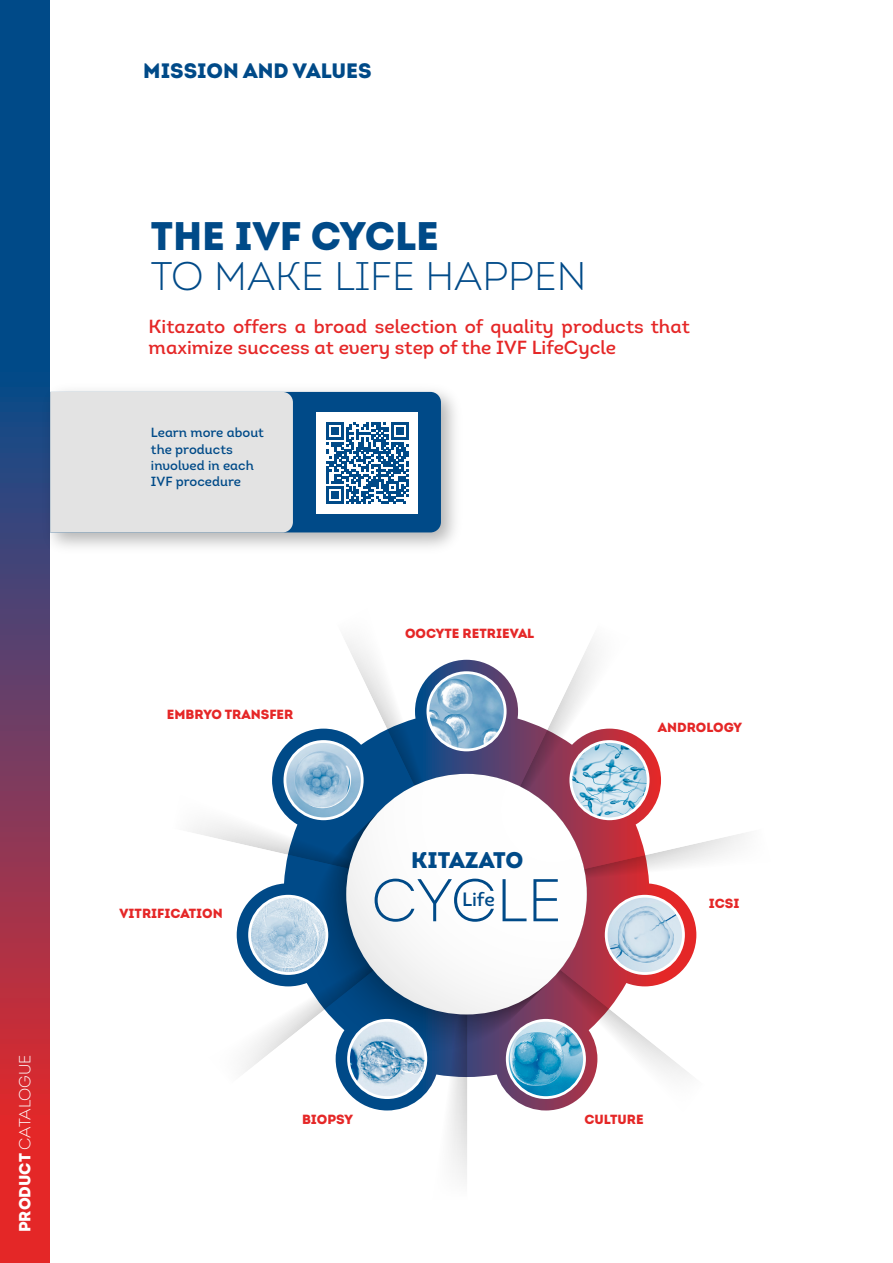
<style>
.page{position:relative;width:893px;height:1263px;background:#fff}
.page>*{position:absolute;margin:0;border:0;box-sizing:border-box;transform-origin:0 0}
.t1{font:60.15px "Intro Light Alt";letter-spacing:-.01em;color:#004a88}
.t2{font:39.9px "Intro Light Alt";color:#004a88}
.t3{font:39.9px "Intro Black Alt";color:#004a88}
.t4{font:22.65px "Intro Black Alt";color:#004a88}
.t5{font:20.85px "Intro Black Alt";color:#004a88}
.t6{font:19.2px "Intro Regular Alt";color:#004a88}
.t7{font:18.9px/20.9px "Intro Regular Alt";color:#e52727}
.t8{font:16.05px "Intro Light Alt";letter-spacing:-.005em;color:#fff}
.t9{font:13.2px "Intro Black Alt";color:#e52727}
.t10{font:13.2px/16px "Intro Regular Alt";color:#004a88}
.s1{font-family:"Intro Black Alt"}
</style>
<div class="page">
<img style="left:50px;top:390px;width:405px;height:157px">
<div style="left:293px;top:392px;width:148px;height:140px;background:#004a88"></div>
<div style="left:50px;top:392px;width:243px;height:140px;background:#e3e3e3"></div>
<svg style="left:0;top:0;width:50px;height:1263px;background:#5e3d64"></svg>
<svg style="left:237px;top:660px;width:459px;height:433px"></svg>
<svg style="left:192px;top:640px;width:253px;height:244px"></svg>
<svg style="left:236px;top:927px;width:231px;height:253px"></svg>
<svg style="left:507px;top:927px;width:190px;height:184px"></svg>
<svg style="left:489px;top:641px;width:256px;height:243px"></svg>
<svg style="left:309px;top:774px;width:278px;height:277px;background:#3d4c78"></svg>
<div style="left:346px;top:774px;width:241px;height:240px;background:linear-gradient(to right,#f2f3f3,#fff);border-radius:120px"></div>
<img style="left:349px;top:1020px;width:77px;height:77px;border-radius:39px">
<div style="left:347px;top:1019px;width:80px;height:80px;border:3px solid #fff;border-radius:50%"></div>
<img style="left:507px;top:1020px;width:77px;height:77px;border-radius:39px">
<div style="left:506px;top:1019px;width:80px;height:80px;border:3px solid #fff;border-radius:50%"></div>
<img style="left:606px;top:896px;width:77px;height:77px;border-radius:39px">
<div style="left:605px;top:895px;width:80px;height:80px;border:3px solid #fff;border-radius:50%"></div>
<img style="left:571px;top:741px;width:77px;height:78px;border-radius:39px">
<div style="left:569px;top:740px;width:80px;height:80px;border:3px solid #fff;border-radius:50%"></div>
<img style="left:428px;top:673px;width:77px;height:77px;border-radius:39px">
<div style="left:426px;top:671px;width:81px;height:80px;border:3px solid #fff;border-radius:50%"></div>
<img style="left:285px;top:741px;width:77px;height:78px;border-radius:39px">
<div style="left:284px;top:740px;width:80px;height:80px;border:3px solid #fff;border-radius:50%"></div>
<img style="left:250px;top:896px;width:77px;height:77px;border-radius:39px">
<div style="left:248px;top:895px;width:80px;height:80px;border:3px solid #fff;border-radius:50%"></div>
<div style="left:317px;top:412px;width:101px;height:102px;background:#fff"></div>
<svg style="left:326px;top:422px;width:82px;height:82px"></svg>
<p class="t8" style="left:15px;top:1232px;width:179px;rotate:-90deg"><span class="s1">PRODUCT</span> CATALOGUE</p>
<p class="t5" style="left:143px;top:57px;width:230px">MISSION AND VALUES</p>
<h2 class="t3" style="left:151px;top:210px;width:290px">THE IVF CYCLE</h2>
<h2 class="t2" style="left:151px;top:251px;width:437px">TO MAKE LIFE HAPPEN</h2>
<p class="t7" style="left:149px;top:316px;width:543px">Kitazato offers a broad selection of quality products that maximize success at every step of the IVF LifeCycle</p>
<p class="t10" style="left:151px;top:425px;width:114px">Learn more about the products involved in each<br>IVF procedure</p>
<p class="t9" style="left:167px;top:706px;width:128px">EMBRYO TRANSFER</p>
<p class="t9" style="left:120px;top:904px;width:105px">VITRIFICATION</p>
<p class="t9" style="left:405px;top:624px;width:131px">OOCYTE RETRIEVAL</p>
<p class="t4" style="left:411px;top:845px;width:114px">KITAZATO</p>
<h1 class="t1" style="left:371px;top:863px;width:192px">CYCLE</h1>
<p class="t6" style="left:462px;top:887px;width:34px">Life</p>
<p class="t9" style="left:658px;top:719px;width:86px">ANDROLOGY</p>
<p class="t9" style="left:709px;top:895px;width:32px">ICSI</p>
<p class="t9" style="left:302px;top:1111px;width:52px">BIOPSY</p>
<p class="t9" style="left:584px;top:1111px;width:61px">CULTURE</p>
</div>
